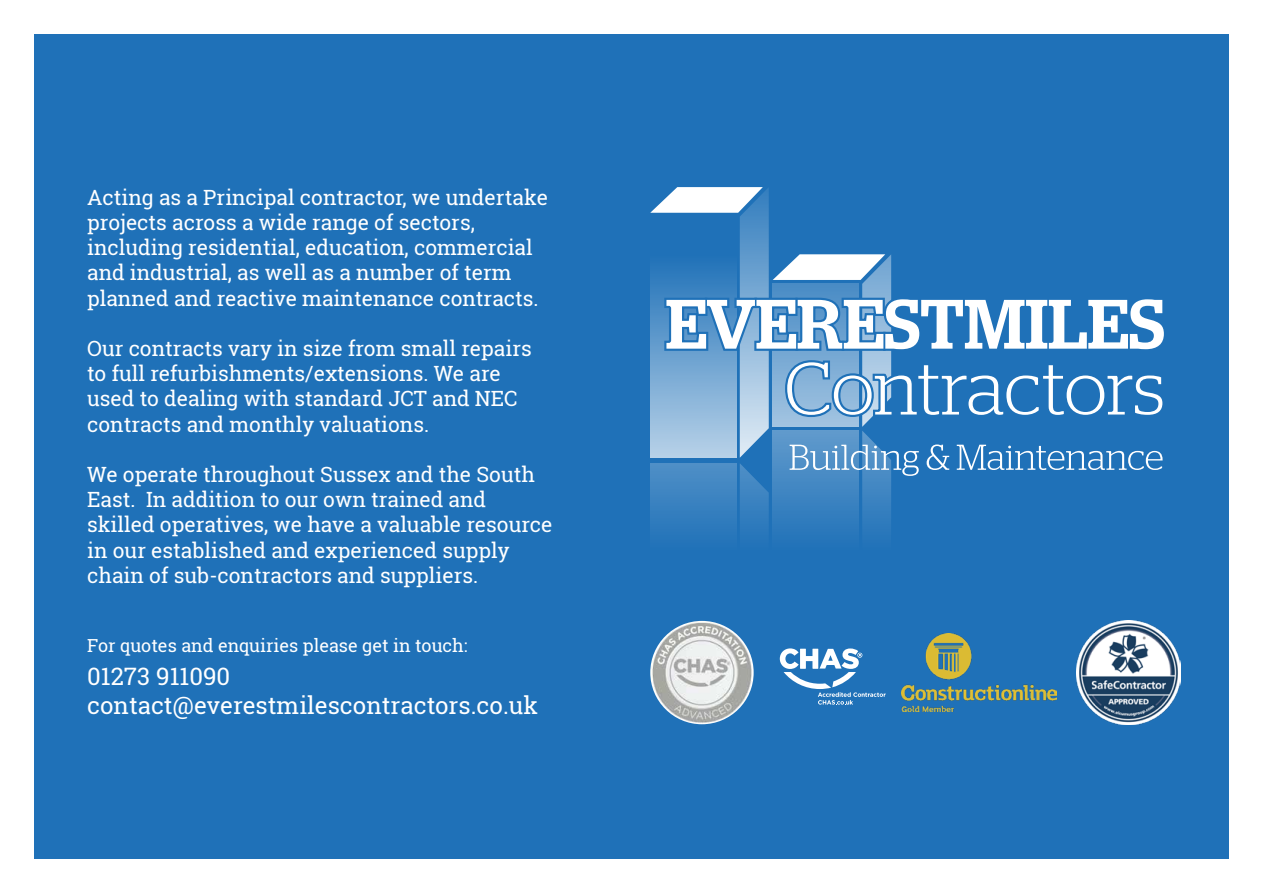
<style>
.page{position:relative;width:1263px;height:893px;background:#fff}
.page>*{position:absolute;margin:0;border:0;box-sizing:border-box;transform-origin:0 0}
.t1{font:24px/28.8px "Roboto Slab";color:#fff}
.t2{font:21px/25.2px "Roboto Slab";color:#fff}
.t3{font:18px "Roboto Slab";color:#fff}
</style>
<div class="page">
<div style="left:34px;top:34px;width:1195px;height:825px;background:#1f71b8"></div>
<svg style="left:780px;top:648px;width:106px;height:57px"></svg>
<svg style="left:650px;top:187px;width:514px;height:345px"></svg>
<img style="left:650px;top:621px;width:104px;height:103px;border-radius:52px">
<img style="left:902px;top:634px;width:154px;height:77px">
<img style="left:1077px;top:621px;width:103px;height:103px">
<p class="t2" style="left:87px;top:184px;width:462px">Acting as a Principal contractor, we undertake projects across a wide range of sectors, including residential, education, commercial and industrial, as well as a number of term planned and reactive maintenance contracts.</p>
<p class="t2" style="left:87px;top:336px;width:446px">Our contracts vary in size from small repairs to full refurbishments/extensions. We are used to dealing with standard JCT and NEC contracts and monthly valuations.</p>
<p class="t2" style="left:87px;top:462px;width:467px">We operate throughout Sussex and the South East. In addition to our own trained and skilled operatives, we have a valuable resource in our established and experienced supply chain of sub-contractors and suppliers.</p>
<p class="t3" style="left:87px;top:634px;width:382px">For quotes and enquiries please get in touch:</p>
<p class="t1" style="left:87px;top:662px;width:452px">01273 911090 contact@everestmilescontractors.co.uk</p>
</div>
